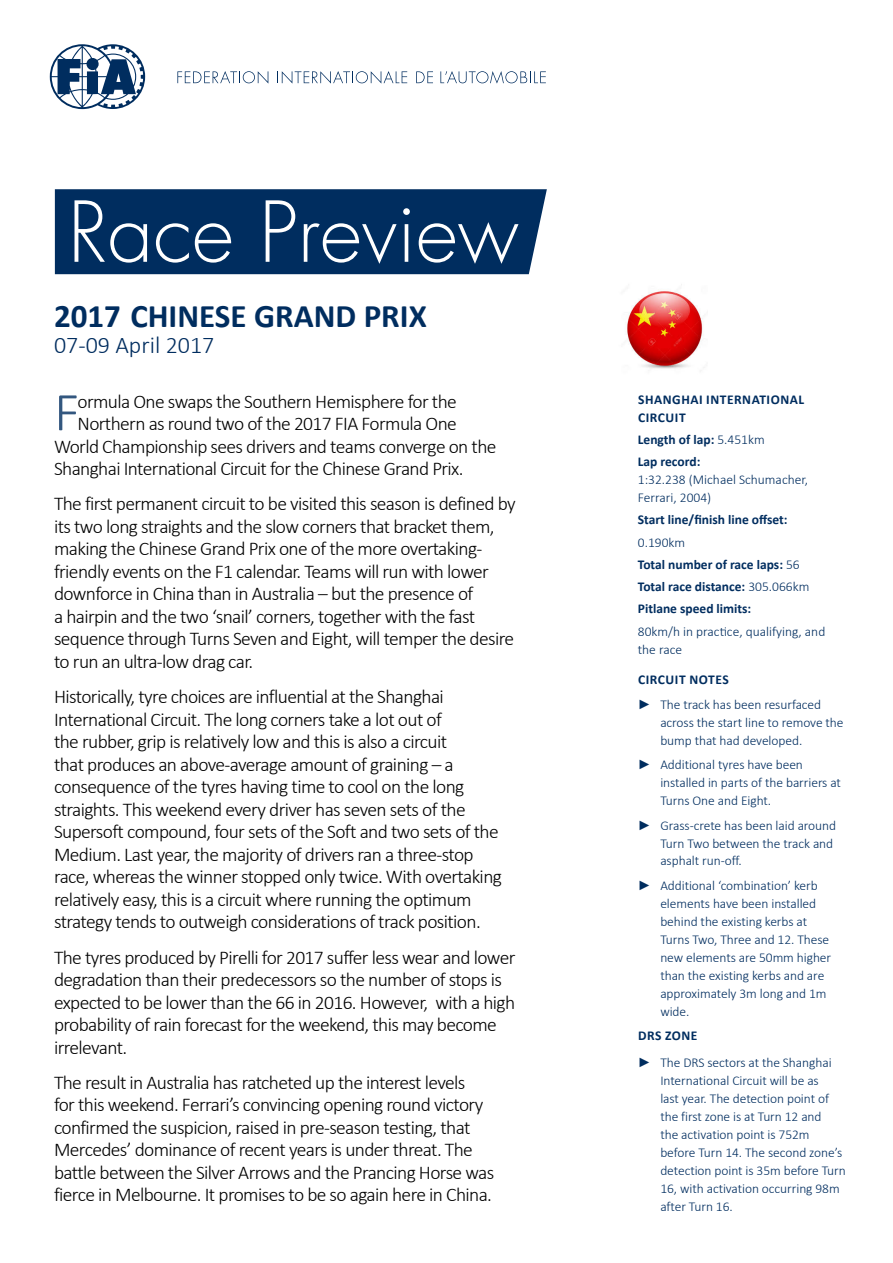
<style>
.page{position:relative;width:893px;height:1263px;background:#fff}
.page>*{position:absolute;margin:0;border:0;box-sizing:border-box;transform-origin:0 0}
.t1{font:300 54.9px "Calibri";color:#33577f}
.t2{font:700 33px "Calibri";color:#002d5f}
.t3{font:300 24px "Calibri";color:#002d5f}
.t4{font:300 19.5px/22.5px "Calibri";letter-spacing:-.03em;color:#000}
.t5{font:300 13.5px/18px "Calibri";letter-spacing:-.005em;color:#002d5f}
.t6{font:700 13.5px/22.2px "Calibri";color:#002d5f}
.t7{font:700 13.5px/18px "Calibri";letter-spacing:.04em;color:#002d5f}
.s1{font-weight:300}
.s2{font-weight:700}
.s3{font-family:"Arial";font-weight:700}
</style>
<div class="page">
<svg style="left:50px;top:44px;width:95px;height:65px"></svg>
<svg style="left:177px;top:71px;width:91px;height:13px"></svg>
<svg style="left:281px;top:71px;width:126px;height:13px"></svg>
<svg style="left:416px;top:71px;width:17px;height:12px"></svg>
<svg style="left:440px;top:71px;width:106px;height:13px"></svg>
<svg style="left:54px;top:189px;width:493px;height:85px;background:#204773"></svg>
<img style="left:627px;top:284px;width:76px;height:85px">
<h2 class="t2" style="left:54px;top:295px;width:374px">2017 CHINESE GRAND PRIX</h2>
<p class="t3" style="left:54px;top:330px;width:162px">07-09 April 2017</p>
<h1 class="t1" style="left:54px;top:378px;width:27px">F</h1>
<p class="t4" style="left:78px;top:390px;width:381px">ormula One swaps the Southern Hemisphere for the</p>
<p class="t4" style="left:78px;top:412px;width:381px">Northern as round two of the 2017 FIA Formula One</p>
<p class="t4" style="left:54px;top:435px;width:444px">World Championship sees drivers and teams converge on the</p>
<p class="t4" style="left:54px;top:457px;width:411px">Shanghai International Circuit for the Chinese Grand Prix.</p>
<p class="t4" style="left:54px;top:492px;width:463px">The first permanent circuit to be visited this season is defined by its two long straights and the slow corners that bracket them, making the Chinese Grand Prix one of the more overtaking&shy;friendly events on the F1 calendar. Teams will run with lower downforce in China than in Australia – but the presence of<br>a hairpin and the two ‘snail’ corners, together with the fast sequence through Turns Seven and Eight, will temper the desire to run an ultra-low drag car.</p>
<p class="t4" style="left:54px;top:685px;width:449px">Historically, tyre choices are influential at the Shanghai International Circuit. The long corners take a lot out of<br>the rubber, grip is relatively low and this is also a circuit<br>that produces an above-average amount of graining – a consequence of the tyres having time to cool on the long straights. This weekend every driver has seven sets of the Supersoft compound, four sets of the Soft and two sets of the Medium. Last year, the majority of drivers ran a three-stop race, whereas the winner stopped only twice. With overtaking relatively easy, this is a circuit where running the optimum strategy tends to outweigh considerations of track position.</p>
<p class="t4" style="left:54px;top:946px;width:463px">The tyres produced by Pirelli for 2017 suffer less wear and lower degradation than their predecessors so the number of stops is expected to be lower than the 66 in 2016. However, with a high probability of rain forecast for the weekend, this may become irrelevant.</p>
<p class="t4" style="left:54px;top:1071px;width:442px">The result in Australia has ratcheted up the interest levels<br>for this weekend. Ferrari’s convincing opening round victory confirmed the suspicion, raised in pre-season testing, that Mercedes’ dominance of recent years is under threat. The battle between the Silver Arrows and the Prancing Horse was fierce in Melbourne. It promises to be so again here in China.</p>
<p class="t7" style="left:638px;top:390px;width:168px">SHANGHAI INTERNATIONAL<br>CIRCUIT</p>
<p class="t6" style="left:638px;top:428px;width:128px">Length of lap: <span class="s1">5.451km<br></span>Lap record:</p>
<p class="t5" style="left:638px;top:470px;width:172px">1:32.238 (Michael Schumacher,<br>Ferrari, 2004)</p>
<p class="t6" style="left:638px;top:509px;width:151px">Start line/finish line offset:</p>
<p class="t6" style="left:638px;top:531px;width:173px"><span class="s1">0.190km<br></span>Total number of race laps: <span class="s1">56<br></span>Total race distance: <span class="s1">305.066km<br></span>Pitlane speed limits:</p>
<p class="t5" style="left:638px;top:622px;width:189px">80km/h in practice, qualifying, and the race</p>
<p class="t5" style="left:638px;top:667px;width:185px;line-height:24.5px"><span class="s2">CIRCUIT NOTES<br></span><span class="s3">►</span> The track has been resurfaced</p>
<p class="t5" style="left:660px;top:713px;width:185px">across the start line to remove the bump that had developed.</p>
<p class="t5" style="left:660px;top:755px;width:182px;text-indent:-23px"><span class="s3">►</span> Additional tyres have been installed in parts of the barriers at<br>Turns One and Eight.</p>
<p class="t5" style="left:660px;top:816px;width:177px;text-indent:-23px"><span class="s3">►</span> Grass-crete has been laid around<br>Turn Two between the track and asphalt run-off.</p>
<p class="t5" style="left:660px;top:876px;width:172px;text-indent:-23px"><span class="s3">►</span> Additional ‘combination’ kerb elements have been installed behind the existing kerbs at<br>Turns Two, Three and 12. These new elements are 50mm higher than the existing kerbs and are approximately 3m long and 1m wide.</p>
<p class="t5" style="left:638px;top:1022px;width:195px;line-height:26.5px"><span class="s2">DRS ZONE<br></span><span class="s3">►</span> The DRS sectors at the Shanghai</p>
<p class="t5" style="left:660px;top:1071px;width:187px">International Circuit will be as<br>last year. The detection point of the first zone is at Turn 12 and<br>the activation point is 752m before Turn 14. The second zone’s detection point is 35m before Turn<br>16, with activation occurring 98m after Turn 16.</p>
</div>
